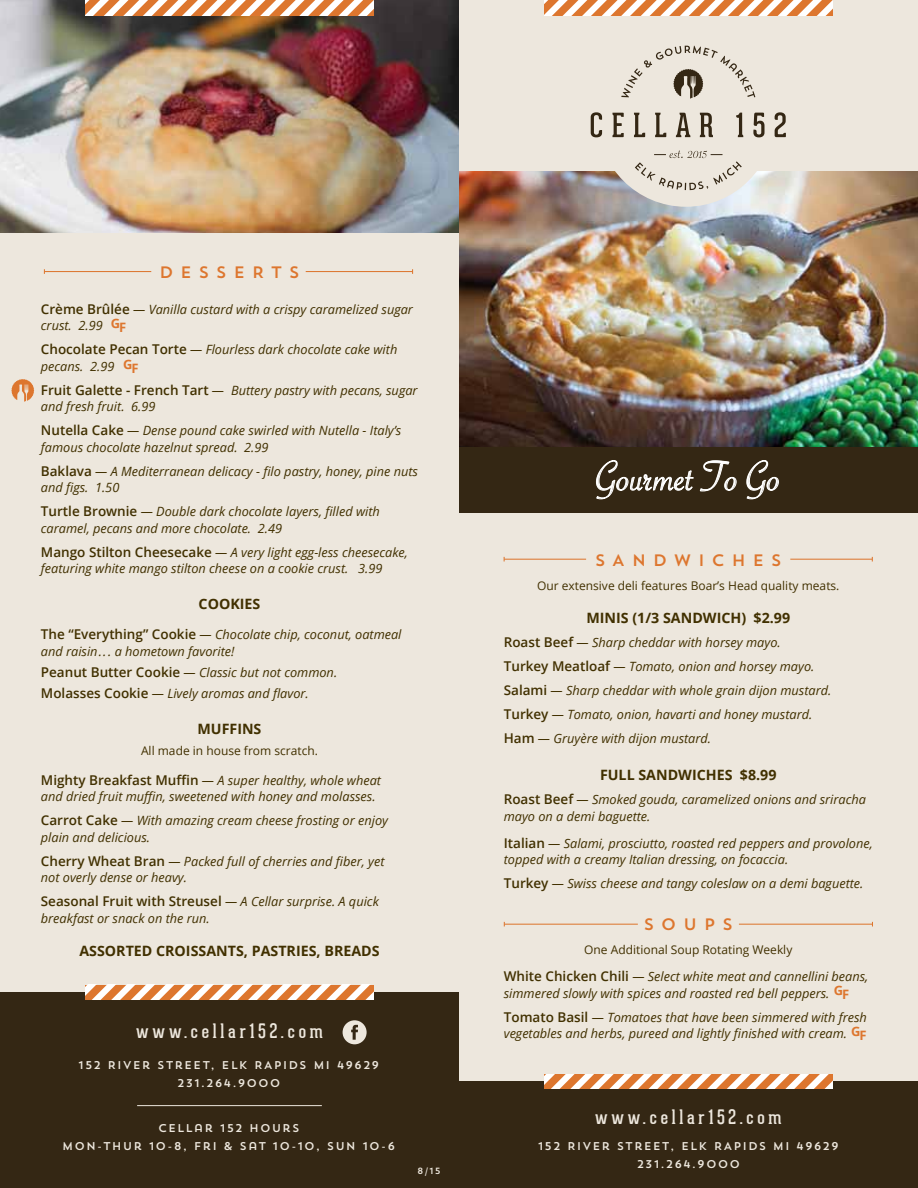
<style>
.page{position:relative;width:918px;height:1188px;background:#fff}
.page>*{position:absolute;margin:0;border:0;box-sizing:border-box;transform-origin:0 0}
.t1{font:45px "Savoye Let Plain";color:#fff}
.t2{font:19.5px "Geared Slab";letter-spacing:.19em;color:#ede7dd}
.t3{font:16.5px "Trend Sans One";letter-spacing:.39em;color:#dd762e}
.t4{font:700 14.25px "Open Sans";color:#413000}
.t5{font:600 13.5px "Open Sans";color:#413000}
.t6{font:700 12.9px "Open Sans";color:#dd762e}
.t7{font:italic 12.75px/16.5px "Open Sans";color:#413000}
.t8{font:12px "Open Sans";color:#413000}
.t9{font:11.25px/18px "Trend Sans One";letter-spacing:.08em;color:#ede7dd;text-align:center}
.t10{font:9px "Trend Sans One";color:#ede7dd}
.s1{font-weight:600;font-style:normal;font-size:13.5px}
.s2{font-weight:400;font-style:italic;font-size:12.75px}
.s3{font-size:13.5px}
.s4{font-weight:700;font-style:normal;font-size:12.9px;color:#dd762e}
</style>
<div class="page">
<div style="left:459px;top:0;width:459px;height:179px;background:#ede7dd"></div>
<div style="left:459px;top:289px;width:459px;height:852px;background:#ede7dd"></div>
<img style="left:459px;top:171px;width:459px;height:276px">
<svg style="left:544px;top:0;width:288px;height:16px;background:#ecb48c"></svg>
<div style="left:598px;top:30px;width:176px;height:177px;background:#ede7dd;border-radius:50%"></div>
<svg style="left:591px;top:112px;width:195px;height:25px"></svg>
<svg style="left:635px;top:150px;width:107px;height:40px"></svg>
<svg style="left:621px;top:46px;width:134px;height:53px"></svg>
<div style="left:457px;top:1081px;width:461px;height:107px;background:#342714"></div>
<svg style="left:544px;top:1074px;width:288px;height:15px;background:#ecb38c"></svg>
<div style="left:459px;top:447px;width:459px;height:66px;background:#342714"></div>
<svg style="left:596px;top:460px;width:141px;height:40px"></svg>
<svg style="left:746px;top:460px;width:33px;height:40px"></svg>
<hr style="left:790px;top:559px;width:82px;height:1px;background:#dd762e">
<hr style="left:504px;top:559px;width:82px;height:1px;background:#dd762e">
<hr style="left:739px;top:924px;width:133px;height:1px;background:#dd762e">
<hr style="left:504px;top:924px;width:134px;height:1px;background:#dd762e">
<div style="left:0;top:220px;width:459px;height:967px;background:#ede7dd"></div>
<img style="left:0;top:0;width:459px;height:233px">
<svg style="left:85px;top:0;width:289px;height:16px"></svg>
<hr style="left:306px;top:271px;width:107px;height:1px;background:#dd762e">
<hr style="left:44px;top:271px;width:107px;height:1px;background:#dd762e">
<div style="left:0;top:992px;width:459px;height:196px;background:#342714"></div>
<svg style="left:85px;top:985px;width:289px;height:14px;background:#ecb38c"></svg>
<hr style="left:137px;top:1105px;width:185px;height:1px;background:#ede7dd">
<svg style="left:343px;top:1020px;width:24px;height:24px"></svg>
<svg style="left:11px;top:379px;width:23px;height:23px"></svg>
<p class="t3" style="left:159px;top:262px;width:54px">D ESS</p>
<p class="t3" style="left:233px;top:262px;width:65px">ER TS</p>
<p class="t7" style="left:41px;top:301px;width:374px"><span class="s1">Crème Brûlée</span> — Vanilla custard with a crispy caramelized sugar crust. 2.99</p>
<p class="t7" style="left:41px;top:341px;width:358px"><span class="s1">Chocolate Pecan Torte</span> — Flourless dark chocolate cake with pecans. 2.99</p>
<p class="t7" style="left:41px;top:382px;width:378px"><span class="s1">Fruit Galette - French Tart</span> — Buttery pastry with pecans, sugar and fresh fruit. 6.99</p>
<p class="t7" style="left:41px;top:422px;width:362px"><span class="s1">Nutella Cake</span> — Dense pound cake swirled with Nutella - Italy’s famous chocolate hazelnut spread. 2.99</p>
<p class="t7" style="left:41px;top:463px;width:379px"><span class="s1">Baklava</span> — A Mediterranean delicacy - filo pastry, honey, pine nuts and figs. 1.50</p>
<p class="t7" style="left:41px;top:503px;width:341px"><span class="s1">Turtle Brownie</span> — Double dark chocolate layers, filled with caramel, pecans and more chocolate. 2.49</p>
<p class="t7" style="left:41px;top:544px;width:369px"><span class="s1">Mango Stilton Cheesecake</span> — A very light egg-less cheesecake, featuring white mango stilton cheese on a cookie crust. 3.99</p>
<p class="t4" style="left:199px;top:594px;width:49px">COOKIES</p>
<p class="t7" style="left:41px;top:626px;width:362px"><span class="s1">The “Everything” Cookie</span> — Chocolate chip, coconut, oatmeal and raisin.. . a hometown favorite!</p>
<p class="t7" style="left:41px;top:661px;width:298px;line-height:21px"><span class="s1">Peanut Butter Cookie</span> — Classic but not common.<br><span class="s1">Molasses Cookie</span> — Lively aromas and flavor.</p>
<p class="t4" style="left:198px;top:719px;width:66px">MUFFINS</p>
<p class="t8" style="left:141px;top:742px;width:178px">All made in house from scratch.</p>
<p class="t7" style="left:41px;top:772px;width:342px"><span class="s1">Mighty Breakfast Muffin</span> — A super healthy, whole wheat and dried fruit muffin, sweetened with honey and molasses.</p>
<p class="t7" style="left:41px;top:812px;width:349px"><span class="s1">Carrot Cake</span> — With amazing cream cheese frosting or enjoy plain and delicious.</p>
<p class="t7" style="left:41px;top:853px;width:345px"><span class="s1">Cherry Wheat Bran</span> — Packed full of cherries and fiber, yet not overly dense or heavy.</p>
<p class="t5" style="left:41px;top:892px;width:340px">Seasonal Fruit with Streusel <span class="s2">— A Cellar surprise. A quick</span></p>
<p class="t7" style="left:41px;top:910px;width:170px">breakfast or snack on the run.</p>
<p class="t4" style="left:79px;top:941px;width:302px">ASSORTED CROISSANTS, PASTRIES, BREADS</p>
<p class="t6" style="left:111px;top:317px;width:15px">GF</p>
<p class="t6" style="left:123px;top:357px;width:15px">GF</p>
<h2 class="t2" style="left:136px;top:1020px;width:188px">www.cellar152.com</h2>
<p class="t9" style="left:78px;top:1056px;width:195px">152 RIVER STREET, E LK RAPID</p>
<p class="t9" style="left:299px;top:1056px;width:82px">S MI 49629</p>
<p class="t9" style="left:177px;top:1074px;width:105px">231.264.9000</p>
<p class="t9" style="left:62px;top:1119px;width:335px">CELLAR 152 HOURS<br>MON-THUR 10-8, FRI &amp; SAT 10-10, SUN 10-6</p>
<p class="t10" style="left:417px;top:1165px;width:25px">8/15</p>
<h1 class="t1" style="left:596px;top:446px;width:186px">Gourmet To Go</h1>
<p class="t3" style="left:595px;top:550px;width:186px">SANDWICHES</p>
<p class="t8" style="left:537px;top:578px;width:304px">Our extensive deli features Boar’s Head quality meats.</p>
<p class="t4" style="left:586px;top:607px;width:205px">MINIS (1/3 SANDWICH) $2.99</p>
<p class="t7" style="left:504px;top:630px;width:329px;line-height:24px"><span class="s1">Roast Beef</span> — Sharp cheddar with horsey mayo.<br><span class="s1">Turkey Meatloaf</span> — Tomato, onion and horsey mayo.<br><span class="s1">Salami</span> — Sharp cheddar with whole grain dijon mustard.<br><span class="s1">Turkey</span> — Tomato, onion, havarti and honey mustard.<br><span class="s1">Ham</span> — Gruyère with dijon mustard.</p>
<p class="t4" style="left:600px;top:765px;width:178px">FULL SANDWICHES $8.99</p>
<p class="t7" style="left:504px;top:791px;width:364px"><span class="s1">Roast Beef</span> — Smoked gouda, caramelized onions and sriracha mayo on a demi baguette.</p>
<p class="t7" style="left:504px;top:834px;width:371px"><span class="s1">Italian</span> — Salami, prosciutto, roasted red peppers and provolone, topped with a creamy Italian dressing, on focaccia.</p>
<p class="t7" style="left:504px;top:875px;width:361px"><span class="s1">Turkey</span> — Swiss cheese and tangy coleslaw on a demi baguette.</p>
<p class="t3" style="left:643px;top:914px;width:88px">SOUPS</p>
<p class="t8" style="left:584px;top:942px;width:210px">One Additional Soup Rotating Weekly</p>
<p class="t7" style="left:504px;top:968px;width:366px"><span class="s1">White Chicken Chili</span> — Select white meat and cannellini beans<span class="s3">, </span>simmered slowly with spices and roasted red bell peppers. <sup>G</sup><span class="s4">F</span></p>
<p class="t7" style="left:504px;top:1008px;width:365px"><span class="s1">Tomato Basil</span> — Tomatoes that have been simmered with fresh vegetables and herbs, pureed and lightly finished with cream. <sup>G</sup><span class="s4">F</span></p>
<h2 class="t2" style="left:595px;top:1105px;width:188px">www.cellar152.com</h2>
<p class="t9" style="left:538px;top:1137px;width:195px">152 RIVER STREET, E LK RAPID</p>
<p class="t9" style="left:759px;top:1137px;width:82px">S MI 49629</p>
<p class="t9" style="left:637px;top:1155px;width:105px">231.264.9000</p>
</div>
